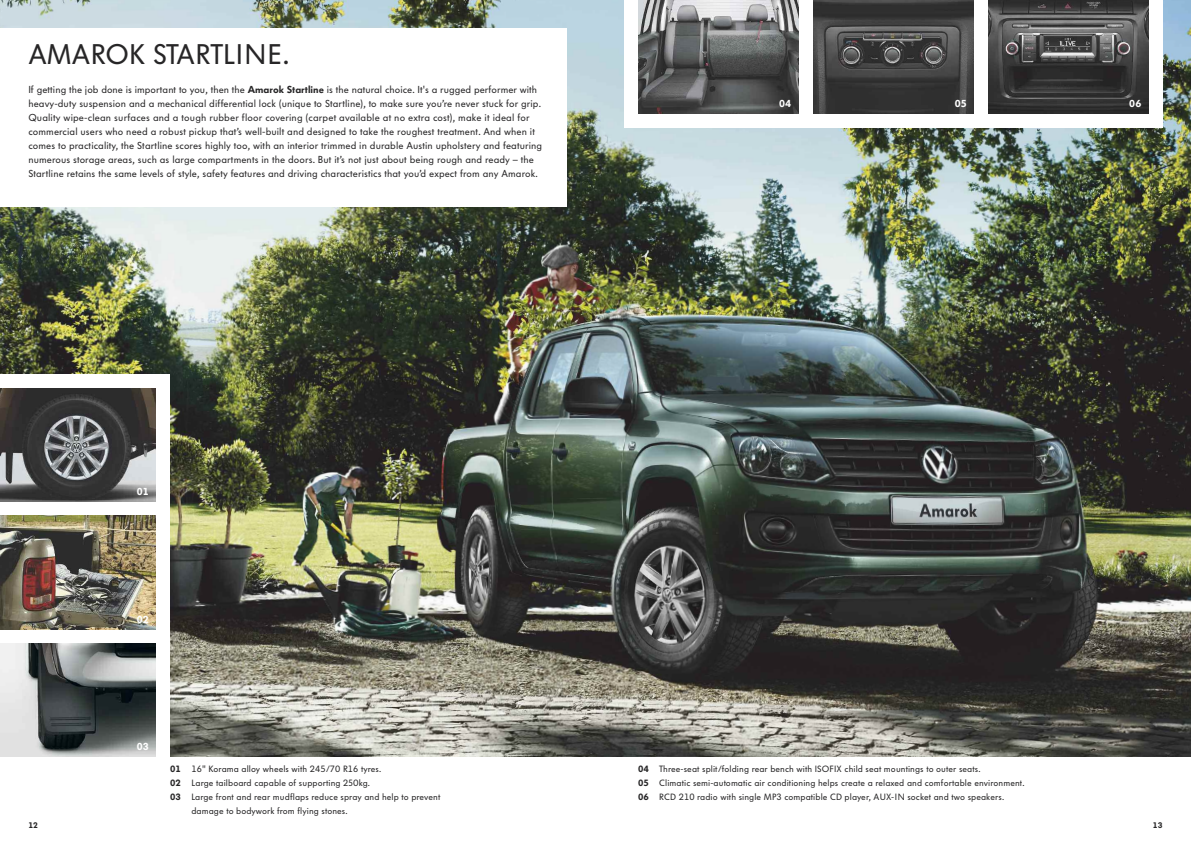
<style>
.page{position:relative;width:1191px;height:842px;background:#fff}
.page>*{position:absolute;margin:0;border:0;box-sizing:border-box;transform-origin:0 0}
.t1{font:28px "VW Headline";color:#272627}
.t2{font:10px/14px "VW Headline";letter-spacing:.01em;color:#272627}
.t3{font:10px "VW Headline Black Tab";letter-spacing:.01em;color:#fff}
.t4{font:9px/14px "VW Headline Book Tab";letter-spacing:.01em;color:#272627}
.t5{font:9px "VW Headline";letter-spacing:.01em;color:#272627}
.t6{font:8px "VW Headline Black Tab";color:#272627}
.s1{font-weight:900}
.s2{font-family:"VW Headline Black Tab"}
.s3{font-family:"VW Headline Book Tab"}
</style>
<div class="page">
<img style="left:0;top:0;width:1191px;height:757px">
<div style="left:624px;top:0;width:538px;height:128px;background:#fff"></div>
<img style="left:638px;top:0;width:160px;height:113px">
<img style="left:813px;top:0;width:160px;height:113px">
<img style="left:988px;top:0;width:160px;height:113px">
<div style="left:0;top:28px;width:567px;height:179px;background:#fff"></div>
<div style="left:0;top:374px;width:170px;height:386px;background:#fff"></div>
<img style="left:0;top:388px;width:156px;height:114px">
<img style="left:0;top:516px;width:156px;height:113px">
<img style="left:0;top:643px;width:156px;height:114px">
<h1 class="t1" style="left:28px;top:41px;width:262px">AMAROK STARTLINE.</h1>
<p class="t2" style="left:28px;top:83px;width:515px">If getting the job done is important to you, then the <span class="s1">Amarok Startline</span> is the natural choice. It's a rugged performer with heavy-duty suspension and a mechanical differential lock (unique to Startline), to make sure you’re never stuck for grip.<br>Quality wipe-clean surfaces and a tough rubber floor covering (carpet available at no extra cost), make it ideal for commercial users who need a robust pickup that’s well-built and designed to take the roughest treatment. And when it comes to practicality, the Startline scores highly too, with an interior trimmed in durable Austin upholstery and featuring numerous storage areas, such as large compartments in the doors. But it’s not just about being rough and ready – the Startline retains the same levels of style, safety features and driving characteristics that you’d expect from any Amarok.</p>
<p class="t3" style="left:779px;top:98px;width:14px">04</p>
<p class="t3" style="left:955px;top:98px;width:14px">05</p>
<p class="t3" style="left:1129px;top:98px;width:14px">06</p>
<p class="t3" style="left:137px;top:487px;width:14px">01</p>
<p class="t3" style="left:137px;top:614px;width:14px">02</p>
<p class="t3" style="left:137px;top:742px;width:14px">03</p>
<p class="t4" style="left:170px;top:763px;width:213px"><span class="s2">01</span> 16" Korama alloy wheels with 245/70 R16 tyres.</p>
<p class="t5" style="left:170px;top:779px;width:201px"><span class="s2">02</span> <span class="s3">L</span>arge tailboard capable of supporting 250kg<span class="s3">.</span></p>
<p class="t4" style="left:191px;top:791px;width:250px;text-indent:-21px"><span class="s2">03</span> Large front and rear mudflaps reduce spray and help to prevent damage to bodywork from flying stones.</p>
<p class="t4" style="left:638px;top:763px;width:388px"><span class="s2">04</span> Three-seat split/folding rear bench with ISOFIX child seat mountings to outer seats.<br><span class="s2">05</span> Climatic semi-automatic air conditioning helps create a relaxed and comfortable environment.<br><span class="s2">06</span> RCD 210 radio with single MP3 compatible CD player, AUX-IN socket and two speakers.</p>
<p class="t6" style="left:28px;top:821px;width:11px">12</p>
<p class="t6" style="left:1153px;top:821px;width:11px">13</p>
</div>
